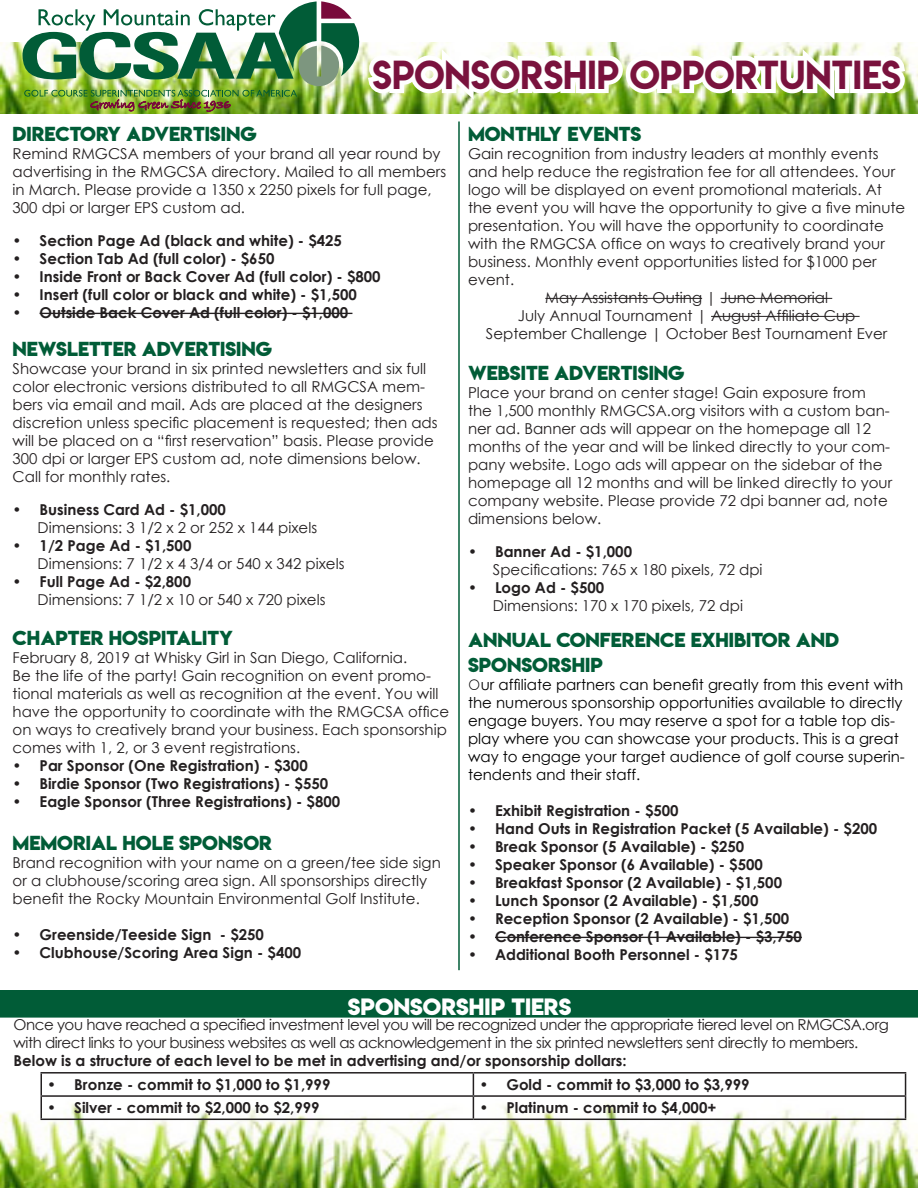
<style>
.page{position:relative;width:918px;height:1188px;background:#fff}
.page>*{position:absolute;margin:0;border:0;box-sizing:border-box;transform-origin:0 0}
.t1{font:36px "Lemon Milk";color:#79123d}
.t2{font:21px "Lemon Milkbold";color:#fff}
.t3{font:18px/25.2px "Lemon Milkbold";color:#015c37}
.t4{font:15px/18px "Century Gothic";color:#231f20}
.t5{font:700 15px "Century Gothic";color:#231f20}
.t6{font:15px/18px "Century Gothic";color:#000}
.t7{font:15px/18px "Century Gothic";letter-spacing:-.03em;color:#231f20}
.s1{font-family:"Quicksand"}
</style>
<div class="page">
<img style="left:1px;top:43px;width:917px;height:70px">
<img style="left:0;top:1100px;width:918px;height:88px">
<hr style="left:40px;top:1072px;width:433px;height:2px;background:#231f20">
<hr style="left:40px;top:1074px;width:2px;height:21px;background:#231f20">
<hr style="left:473px;top:1072px;width:433px;height:2px;background:#231f20">
<hr style="left:40px;top:1095px;width:433px;height:2px;background:#231f20">
<hr style="left:40px;top:1097px;width:2px;height:22px;background:#231f20">
<hr style="left:473px;top:1095px;width:433px;height:2px;background:#231f20">
<svg style="left:473px;top:1074px;width:1px;height:45px"></svg>
<svg style="left:905px;top:1074px;width:1px;height:45px"></svg>
<hr style="left:40px;top:1119px;width:433px;height:1px;background:#231f20">
<hr style="left:473px;top:1119px;width:433px;height:1px;background:#231f20">
<div style="left:0;top:990px;width:918px;height:28px;background:#015c37"></div>
<hr style="left:40px;top:313px;width:312px;height:1px;background:#231f20">
<hr style="left:545px;top:298px;width:157px;height:1px;background:#231f20">
<hr style="left:721px;top:298px;width:111px;height:1px;background:#231f20">
<hr style="left:711px;top:316px;width:149px;height:1px;background:#231f20">
<hr style="left:495px;top:937px;width:307px;height:1px;background:#231f20">
<hr style="left:458px;top:122px;width:2px;height:848px;background:#015c37">
<img style="left:22px;top:1px;width:888px;height:111px">
<p class="t1" style="left:373px;top:49px;width:530px">SPONSORSHIP OPPORTUNTIES</p>
<p class="t3" style="left:13px;top:122px;width:246px">DIRECTORY ADVERTISING</p>
<p class="t4" style="left:13px;top:145px;width:435px">Remind RMGCSA members of your brand all year round by advertising in the RMGCSA directory. Mailed to all members in March. Please provide a 1350 x 2250 pixels for full page, 300 dpi or larger EPS custom ad.</p>
<p class="t5" style="left:13px;top:230px;width:331px">• Section Page Ad (black and white) - $425</p>
<p class="t5" style="left:13px;top:248px;width:263px">• Section Tab Ad (full color) - $650</p>
<p class="t5" style="left:13px;top:266px;width:370px">• Inside Front or Back Cover Ad (full color) - $800</p>
<p class="t5" style="left:13px;top:284px;width:346px">• Insert (full color or black and white) - $1,500</p>
<p class="t5" style="left:13px;top:302px;width:337px">• Outside Back Cover Ad (full color) - $1,000</p>
<p class="t3" style="left:13px;top:337px;width:261px">NEWSLETTER ADVERTISING</p>
<p class="t4" style="left:13px;top:360px;width:427px">Showcase your brand in six printed newsletters and six full color electronic versions distributed to all RMGCSA mem&shy;bers via email and mail. Ads are placed at the designers discretion unless specific placement is requested; then ads will be placed on a “first reservation” basis. Please provide 300 dpi or larger EPS custom ad, note dimensions below.<br>Call for monthly rates.</p>
<p class="t5" style="left:13px;top:499px;width:215px">• Business Card Ad - $1,000</p>
<p class="t4" style="left:38px;top:519px;width:281px">Dimensions: 3 1/2 x 2 or 252 x 144 pixels</p>
<p class="t5" style="left:13px;top:535px;width:180px">• 1/2 Page Ad - $1,500</p>
<p class="t4" style="left:38px;top:555px;width:309px">Dimensions: 7 1/2 x 4 3/4 or 540 x 342 pixels</p>
<p class="t5" style="left:13px;top:571px;width:180px">• Full Page Ad - $2,800</p>
<p class="t4" style="left:38px;top:591px;width:290px">Dimensions: 7 1/2 x 10 or 540 x 720 pixels</p>
<p class="t3" style="left:13px;top:625px;width:222px">CHAPTER HOSPITALITY</p>
<p class="t4" style="left:13px;top:648px;width:438px">February 8, 2019 at Whisky Girl in San Diego, California.<br>Be the life of the party! Gain recognition on event promo&shy;tional materials as well as recognition at the event. You will have the opportunity to coordinate with the RMGCSA office on ways to creatively brand your business. Each sponsorship comes with 1, 2, or 3 event registrations.</p>
<p class="t5" style="left:13px;top:754px;width:297px">• Par Sponsor (One Registration) - $300</p>
<p class="t5" style="left:13px;top:772px;width:317px">• Birdie Sponsor (Two Registrations) - $550</p>
<p class="t5" style="left:13px;top:790px;width:329px">• Eagle Sponsor (Three Registrations) - $800</p>
<p class="t3" style="left:13px;top:831px;width:261px">MEMORIAL HOLE SPONSOR</p>
<p class="t4" style="left:13px;top:854px;width:430px">Brand recognition with your name on a green/tee side sign or a clubhouse/scoring area sign. All sponsorships directly benefit the Rocky Mountain Environmental Golf Institute.</p>
<p class="t5" style="left:13px;top:923px;width:253px">• Greenside/Teeside Sign - $250</p>
<p class="t5" style="left:13px;top:941px;width:290px">• Clubhouse/Scoring Area Sign - $400</p>
<p class="t3" style="left:468px;top:122px;width:175px">MONTHLY EVENTS</p>
<p class="t4" style="left:468px;top:145px;width:439px">Gain recognition from industry leaders at monthly events and help reduce the registration fee for all attendees. Your logo will be displayed on event promotional materials. At the event you will have the opportunity to give a five minute presentation. You will have the opportunity to coordinate with the RMGCSA office on ways to creatively brand your business. Monthly event opportunities listed for $1000 per event.</p>
<p class="t4" style="left:545px;top:289px;width:284px">May Assistants Outing | June Memorial</p>
<p class="t4" style="left:518px;top:307px;width:339px">July Annual Tournament | August Affiliate Cup</p>
<p class="t4" style="left:486px;top:325px;width:403px">September Challenge | October Best Tournament Ever</p>
<p class="t3" style="left:468px;top:360px;width:218px">WEBSITE ADVERTISING</p>
<p class="t4" style="left:468px;top:383px;width:426px">Place your brand on center stage! Gain exposure from the 1,500 monthly RMGCSA.org visitors with a custom ban&shy;ner ad. Banner ads will appear on the homepage all 12 months of the year and will be linked directly to your com&shy;pany website. Logo ads will appear on the sidebar of the homepage all 12 months and will be linked directly to your company website. Please provide 72 dpi banner ad, note dimensions below.</p>
<p class="t5" style="left:468px;top:540px;width:166px">• Banner Ad - $1,000</p>
<p class="t4" style="left:493px;top:560px;width:271px">Specifications: 765 x 180 pixels, 72 dpi</p>
<p class="t5" style="left:468px;top:576px;width:138px">• Logo Ad - $500</p>
<p class="t4" style="left:493px;top:596px;width:252px">Dimensions: 170 x 170 pixels, 72 dpi</p>
<p class="t3" style="left:468px;top:627px;width:373px">ANNUAL CONFERENCE EXHIBITOR AND<br>SPONSORSHIP</p>
<p class="t6" style="left:468px;top:676px;width:438px"><span class="s1">O</span>ur affiliate partners can benefit greatly from this event with the numerous sponsorship opportunities available to directly engage buyers. You may reserve a spot for a table top dis&shy;play where you can showcase your products. This is a great way to engage your target audience of golf course superin&shy;tendents and their staff.</p>
<p class="t5" style="left:468px;top:800px;width:212px">• Exhibit Registration - $500</p>
<p class="t5" style="left:468px;top:818px;width:411px">• Hand Outs in Registration Packet (5 Available) - $200</p>
<p class="t5" style="left:468px;top:836px;width:278px">• Break Sponsor (5 Available) - $250</p>
<p class="t5" style="left:468px;top:854px;width:296px">• Speaker Sponsor (6 Available) - $500</p>
<p class="t5" style="left:468px;top:872px;width:316px">• Breakfast Sponsor (2 Available) - $1,500</p>
<p class="t5" style="left:468px;top:890px;width:292px">• Lunch Sponsor (2 Available) - $1,500</p>
<p class="t5" style="left:468px;top:908px;width:323px">• Reception Sponsor (2 Available) - $1,500</p>
<p class="t5" style="left:468px;top:926px;width:335px">• Conference Sponsor (1 Available) - $3,750</p>
<p class="t5" style="left:468px;top:944px;width:272px">• Additional Booth Personnel - $175</p>
<p class="t2" style="left:348px;top:992px;width:225px">SPONSORSHIP TIERS</p>
<p class="t7" style="left:14px;top:1015px;width:877px">Once you have reached a specified investment level you will be recognized under the appropriate tiered level on RMGCSA.org with direct links to your business websites as well as acknowledgement in the six printed newsletters sent directly to members.</p>
<p class="t5" style="left:14px;top:1049px;width:615px">Below is a structure of each level to be met in advertising and/or sponsorship dollars:</p>
<p class="t5" style="left:47px;top:1073px;width:285px">• Bronze - commit to $1,000 to $1,999</p>
<p class="t5" style="left:479px;top:1073px;width:272px">• Gold - commit to $3,000 to $3,999</p>
<p class="t5" style="left:47px;top:1096px;width:274px">• Silver - commit to $2,000 to $2,999</p>
<p class="t5" style="left:479px;top:1096px;width:239px">• Platinum - commit to $4,000+</p>
</div>
